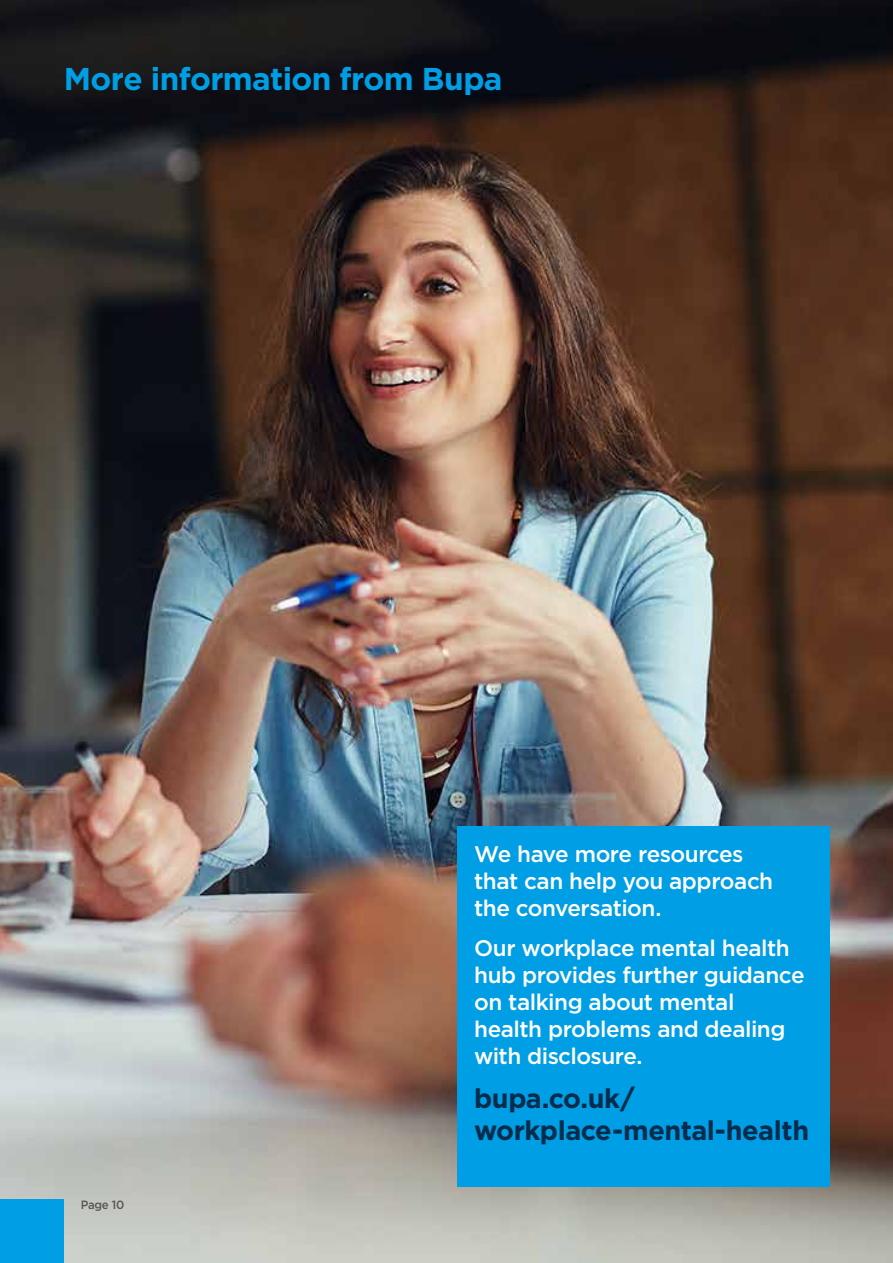
<style>
.page{position:relative;width:893px;height:1263px;background:#fff}
.page>*{position:absolute;margin:0;border:0;box-sizing:border-box;transform-origin:0 0}
.t1{font:700 31.5px "Gotham";letter-spacing:-.02em;color:#009ee4}
.t2{font:700 27px/31.5px "Gotham";letter-spacing:-.02em;color:#002c4d}
.t3{font:500 22.5px/27px "Gotham";letter-spacing:-.02em;color:#fff}
.t4{font:500 12px "Gotham";color:#575756;scale:.95 1}
</style>
<div class="page">
<img style="left:0;top:0;width:893px;height:1263px">
<div style="left:457px;top:826px;width:372px;height:360px;background:#009ee4"></div>
<div style="left:0;top:1199px;width:64px;height:64px;background:#009ee4"></div>
<h1 class="t1" style="left:64px;top:65px;width:440px">More information from Bupa</h1>
<p class="t4" style="left:81px;top:1200px;width:47px">Page 10</p>
<p class="t3" style="left:474px;top:842px;width:301px">We have more resources that can help you approach the conversation.</p>
<p class="t3" style="left:474px;top:936px;width:332px">Our workplace mental health hub provides further guidance on talking about mental health problems and dealing with disclosure.</p>
<p class="t2" style="left:474px;top:1084px;width:337px">bupa.co.uk/ workplace-mental-health</p>
</div>
